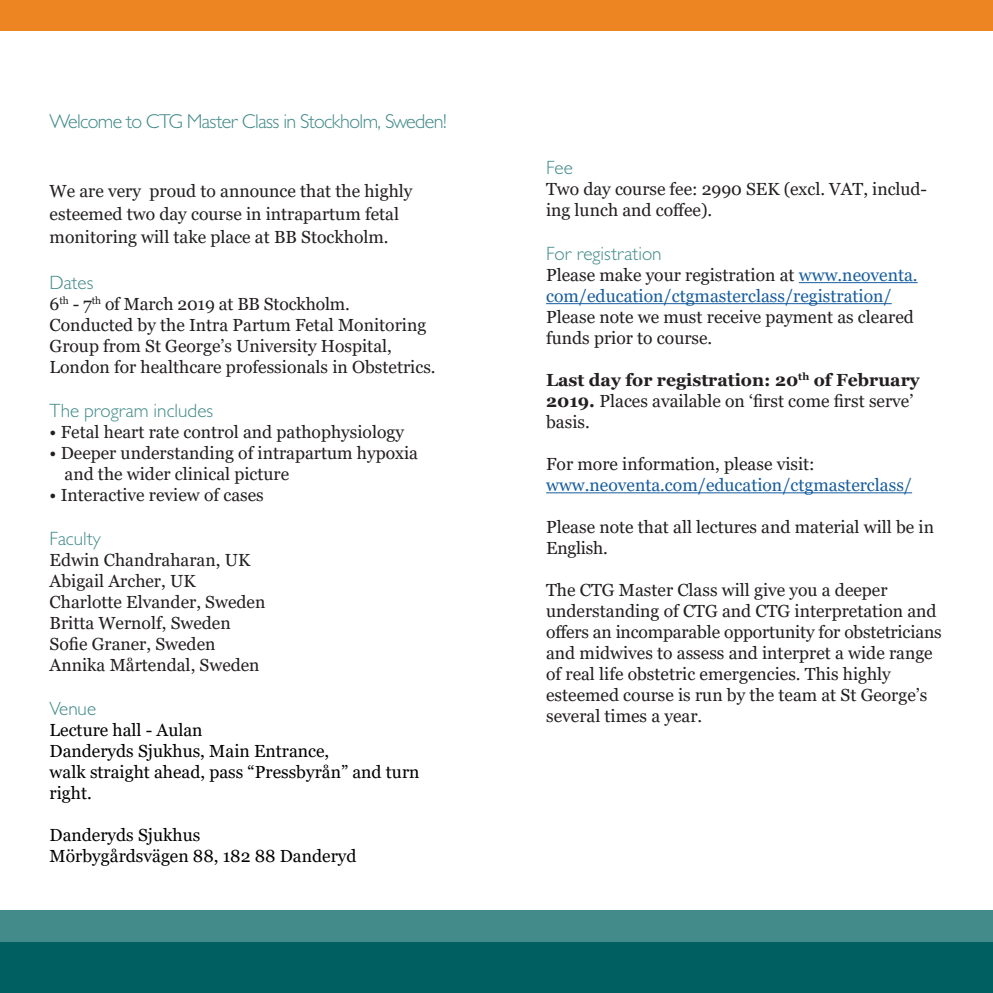
<style>
.page{position:relative;width:993px;height:993px;background:#fff}
.page>*{position:absolute;margin:0;border:0;box-sizing:border-box;transform-origin:0 0}
.t1{font:300 20.12px "Gill Sans MT Pro";letter-spacing:-.03em;color:#438a8a}
.t2{font:300 19.25px "Gill Sans MT Pro";color:#438a8a}
.t3{font:17.5px/21px "Georgia";color:#231f20}
.t4{font:17.5px/21px "Georgia";color:#000}
.t5{font:17.5px/21px "Georgia";color:#175d9e}
.s1{color:#231f20}
.s2{font-weight:700}
</style>
<div class="page">
<div style="left:0;top:910px;width:992px;height:80px;background:#438a8a"></div>
<div style="left:0;top:941px;width:992px;height:51px;background:#006061"></div>
<div style="left:0;top:0;width:992px;height:31px;background:#ed8622"></div>
<hr style="left:798px;top:282px;width:119px;height:1px;background:#175d9e">
<hr style="left:546px;top:303px;width:345px;height:1px;background:#175d9e">
<hr style="left:546px;top:492px;width:365px;height:1px;background:#175d9e">
<p class="t1" style="left:50px;top:109px;width:398px">Welcome to CTG Master Class in Stockholm, Sweden!</p>
<p class="t3" style="left:50px;top:180px;width:364px;line-height:22.8px">We are very proud to announce that the highly esteemed two day course in intrapartum fetal monitoring will take place at BB Stockholm.</p>
<p class="t2" style="left:50px;top:270px;width:45px">Dates</p>
<p class="t3" style="left:50px;top:293px;width:387px">6<sup>th</sup> - 7<sup>th</sup> of March 2019 at BB Stockholm.<br>Conducted by the Intra Partum Fetal Monitoring Group from St George’s University Hospital, London for healthcare professionals in Obstetrics.</p>
<p class="t2" style="left:50px;top:398px;width:165px">The program includes</p>
<p class="t3" style="left:50px;top:421px;width:356px">• Fetal heart rate control and pathophysiology</p>
<p class="t3" style="left:64px;top:442px;width:355px;text-indent:-15px">• Deeper understanding of intrapartum hypoxia and the wider clinical picture</p>
<p class="t3" style="left:50px;top:484px;width:215px">• Interactive review of cases</p>
<p class="t2" style="left:50px;top:526px;width:53px">Faculty</p>
<p class="t3" style="left:50px;top:549px;width:217px">Edwin Chandraharan, UK<br>Abigail Archer, UK<br>Charlotte Elvander, Sweden<br>Britta Wernolf, Sweden<br>Sofie Graner, Sweden<br>Annika Mårtendal, Sweden</p>
<p class="t2" style="left:50px;top:697px;width:48px">Venue</p>
<p class="t4" style="left:50px;top:719px;width:371px">Lecture hall - Aulan<br>Danderyds Sjukhus, Main Entrance,<br>walk straight ahead, pass “Pressbyrån” and turn right.</p>
<p class="t4" style="left:50px;top:824px;width:308px">Danderyds Sjukhus<br>Mörbygårdsvägen 88, 182 88 Danderyd</p>
<p class="t2" style="left:546px;top:156px;width:28px">Fee</p>
<p class="t3" style="left:546px;top:179px;width:382px">Two day course fee: 2990 SEK (excl. VAT, includ&shy;ing lunch and coffee).</p>
<p class="t2" style="left:546px;top:242px;width:117px">For registration</p>
<p class="t5" style="left:546px;top:265px;width:373px"><span class="s1">Please make your registration at</span> www.neoventa. com/education/ctgmasterclass/registration/</p>
<p class="t3" style="left:546px;top:307px;width:369px">Please note we must receive payment as cleared funds prior to course.</p>
<p class="t3" style="left:546px;top:370px;width:375px"><span class="s2">Last day for registration: 20</span><sup>th</sup> <span class="s2">of February<br>2019.</span> Places available on ‘first come first serve’ basis.</p>
<p class="t3" style="left:546px;top:454px;width:270px">For more information, please visit:</p>
<p class="t5" style="left:546px;top:475px;width:367px">www.neoventa.com/education/ctgmasterclass/</p>
<p class="t3" style="left:546px;top:517px;width:389px">Please note that all lectures and material will be in<br>English.</p>
<p class="t3" style="left:546px;top:580px;width:397px">The CTG Master Class will give you a deeper understanding of CTG and CTG interpretation and offers an incomparable opportunity for obstetricians and midwives to assess and interpret a wide range of real life obstetric emergencies. This highly esteemed course is run by the team at St George’s several times a year.</p>
</div>
